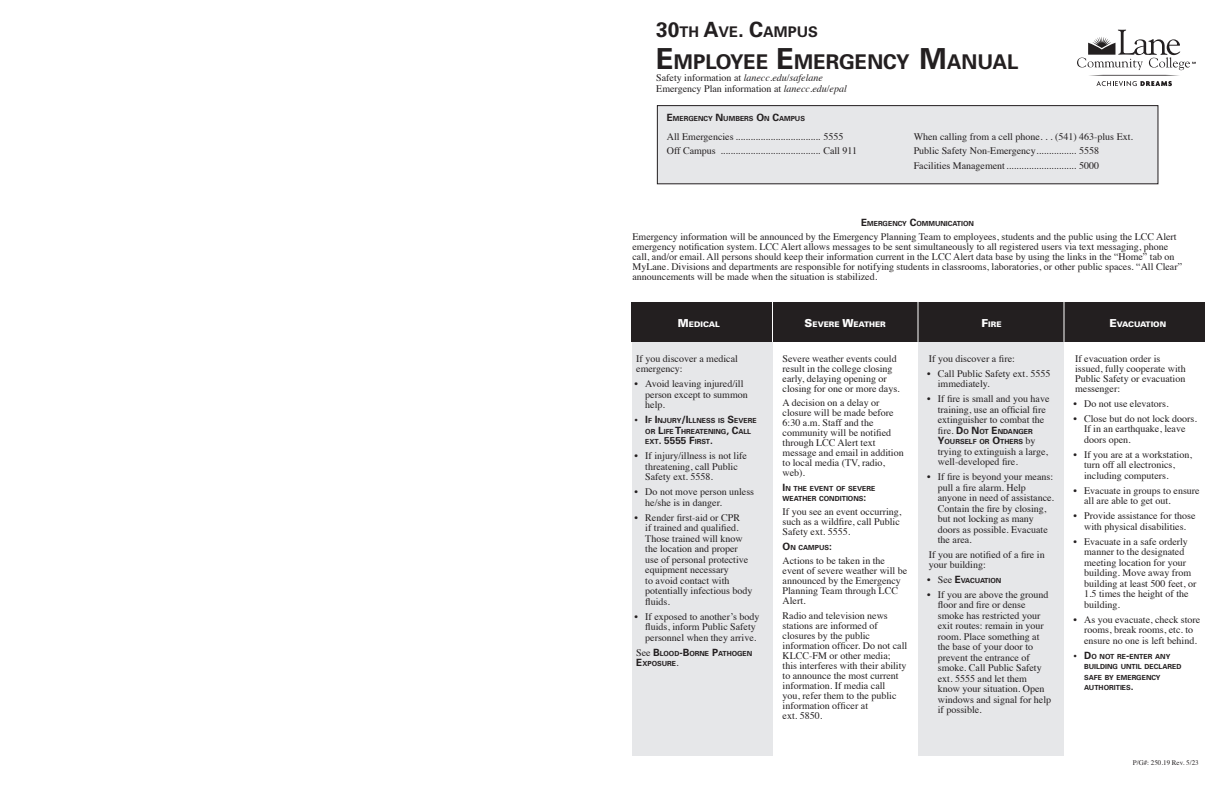
<style>
.page{position:relative;width:1224px;height:792px;background:#fff}
.page>*{position:absolute;margin:0;border:0;box-sizing:border-box;transform-origin:0 0}
.t1{font:700 20.3px "Univers";color:#231f20}
.t2{font:700 14.7px "Univers";color:#231f20}
.body_text{font:10px/10.5px "Times";color:#231f20}
.t3{font:900 7.7px "Univers";color:#fff}
.t4{font:900 7.7px "Univers";letter-spacing:-.02em;color:#fff}
.body_text-2{font:700 7px/10.5px "Univers";color:#231f20}
.t5{font:7px "Times";color:#231f20}
.s1{font-size:21px}
.s2{font-size:29px}
.s3{font-style:italic}
.s4{font-size:10px}
.s5{font-size:11px}
.s6{font-family:"Times";font-weight:400;font-size:10px}
</style>
<div class="page">
<div style="left:632px;top:341px;width:140px;height:415px;background:#e6e7e9"></div>
<div style="left:918px;top:340px;width:146px;height:416px;background:#e6e7e9"></div>
<div style="left:657px;top:106px;width:501px;height:78px;background:#e6e7e9"></div>
<div style="left:657px;top:105px;width:501px;height:79px;border:1px solid #231f20"></div>
<div style="left:632px;top:302px;width:573px;height:40px;background:#231f20"></div>
<hr style="left:772px;top:300px;width:1px;height:42px;background:#fff">
<hr style="left:918px;top:300px;width:1px;height:42px;background:#fff">
<hr style="left:1064px;top:300px;width:1px;height:42px;background:#fff">
<svg style="left:1077px;top:30px;width:119px;height:56px"></svg>
<p class="t2" style="left:656px;top:23px;width:163px"><span class="s1">30</span>TH <span class="s1">A</span>VE<span class="s1">. C</span>AMPUS</p>
<p class="t1" style="left:656px;top:48px;width:364px"><span class="s2">E</span>MPLOYEE <span class="s2">E</span>MERGENCY <span class="s2">M</span>ANUAL</p>
<p class="body_text" style="left:656px;top:72px;width:192px">Safety information at <span class="s3">lanecc.edu/safelane<br></span>Emergency Plan information at <span class="s3">lanecc.edu/epal</span></p>
<p class="body_text-2" style="left:667px;top:113px;width:140px"><span class="s4">E</span>MERGENCY <span class="s4">N</span> UMBERS <span class="s4">O</span>N <span class="s4">C</span>AMPUS</p>
<p class="body_text" style="left:667px;top:130px;width:178px">All Emergencies .................................. 5555</p>
<p class="body_text" style="left:667px;top:145px;width:192px">Off Campus ........................................ Call 911</p>
<p class="body_text" style="left:914px;top:130px;width:221px">When calling from a cell phone. . . (541) 463-plus Ext.</p>
<p class="body_text" style="left:914px;top:145px;width:187px">Public Safety Non-Emergency................ 5558</p>
<p class="body_text" style="left:914px;top:159px;width:187px">Facilities Management............................ 5000</p>
<p class="body_text-2" style="left:861px;top:218px;width:114px"><span class="s4">E</span>MERGENCY <span class="s4">C</span>OMMUNICATION</p>
<p class="body_text" style="left:632px;top:231px;width:551px;line-height:10px">Emergency information will be announced by the Emergency Planning Team to employees, students and the public using the LCC Alert emergency notification system. LCC Alert allows messages to be sent simultaneously to all registered users via text messaging, phone call, and/or email. All persons should keep their information current in the LCC Alert data base by using the links in the “Home” tab on MyLane. Divisions and departments are responsible for notifying students in classrooms, laboratories, or other public spaces. “All Clear” announcements will be made when the situation is stabilized.</p>
<p class="t3" style="left:678px;top:319px;width:44px"><span class="s5">M</span>EDICAL</p>
<p class="t3" style="left:805px;top:319px;width:83px"><span class="s5">S</span>EVERE <span class="s5">W</span>EATHER</p>
<p class="t3" style="left:982px;top:319px;width:21px"><span class="s5">F</span>IRE</p>
<p class="t4" style="left:1109px;top:319px;width:58px"><span class="s5">E</span>VACUATION</p>
<p class="body_text" style="left:636px;top:352px;width:103px">If you discover a medical emergency:</p>
<p class="body_text" style="left:645px;top:378px;width:104px;text-indent:-11px">• Avoid leaving injured/ill person except to summon help.</p>
<p class="body_text-2" style="left:645px;top:415px;width:113px;text-indent:-11px"><span class="s4">• I</span>F <span class="s4">I</span>NJURY<span class="s4">/I</span>LLNESS IS <span class="s4">S</span>EVERE<br>OR <span class="s4">L</span>IFE <span class="s4">T</span>HREATENING<span class="s4">, C</span>ALL<br>EXT<span class="s4">. 5555 F</span>IRST<span class="s4">.</span></p>
<p class="body_text" style="left:645px;top:450px;width:103px;text-indent:-11px">• If injury/illness is not life threatening, call Public<br>Safety ext. 5558.</p>
<p class="body_text" style="left:645px;top:486px;width:110px;text-indent:-11px">• Do not move person unless he/she is in danger.</p>
<p class="body_text" style="left:645px;top:511px;width:109px;text-indent:-11px">• Render first-aid or CPR<br>if trained and qualified.<br>Those trained will know the location and proper use of personal protective equipment necessary<br>to avoid contact with potentially infectious body fluids.</p>
<p class="body_text" style="left:645px;top:610px;width:116px;text-indent:-11px">• If exposed to another’s body fluids, inform Public Safety personnel when they arrive.</p>
<p class="body_text-2" style="left:636px;top:648px;width:118px"><span class="s6">See</span> <span class="s4">B</span>LOOD<span class="s4">-B</span>ORNE <span class="s4">P</span>ATHOGEN<br><span class="s4">E</span>XPOSURE<span class="s6">.</span></p>
<p class="body_text" style="left:783px;top:353px;width:119px;line-height:10px">Severe weather events could result in the college closing early, delaying opening or closing for one or more days.</p>
<p class="body_text" style="left:783px;top:397px;width:123px;line-height:10px">A decision on a delay or closure will be made before<br>6:30 a.m. Staff and the community will be notified through LCC Alert text message and email in addition to local media (TV, radio, web).</p>
<p class="body_text-2" style="left:783px;top:483px;width:94px;line-height:10px"><span class="s4">I</span>N THE EVENT OF SEVERE<br>WEATHER CONDITIONS<span class="s4">:</span></p>
<p class="body_text" style="left:783px;top:506px;width:120px;line-height:10px">If you see an event occurring, such as a wildfire, call Public<br>Safety ext. 5555.</p>
<p class="body_text-2" style="left:783px;top:542px;width:51px"><span class="s4">O</span>N CAMPUS<span class="s4">:</span></p>
<p class="body_text" style="left:783px;top:555px;width:126px;line-height:10px">Actions to be taken in the event of severe weather will be announced by the Emergency<br>Planning Team through LCC<br>Alert.</p>
<p class="body_text" style="left:783px;top:610px;width:126px;line-height:10px">Radio and television news stations are informed of closures by the public information officer. Do not call<br>KLCC-FM or other media; this interferes with their ability to announce the most current information. If media call<br>you, refer them to the public information officer at<br>ext. 5850.</p>
<p class="body_text" style="left:929px;top:352px;width:88px">If you discover a fire:</p>
<p class="body_text" style="left:938px;top:367px;width:114px;text-indent:-11px">• Call Public Safety ext. 5555 immediately.</p>
<p class="body_text" style="left:938px;top:393px;width:113px;text-indent:-11px">• If fire is small and you have training, use an official fire extinguisher to combat the</p>
<p class="body_text-2" style="left:938px;top:426px;width:99px"><span class="s6">fire.</span> <span class="s4">D</span>O <span class="s4">N</span>OT <span class="s4">E</span> NDANGER<br><span class="s4">Y</span>OURSELF OR <span class="s4">O</span>THERS <span class="s6">by</span></p>
<p class="body_text" style="left:938px;top:445px;width:112px">trying to extinguish a large, well-developed fire.</p>
<p class="body_text" style="left:938px;top:471px;width:118px;text-indent:-11px">• If fire is beyond your means: pull a fire alarm. Help anyone in need of assistance.<br>Contain the fire by closing, but not locking as many doors as possible. Evacuate the area.</p>
<p class="body_text" style="left:929px;top:549px;width:117px;line-height:10px">If you are notified of a fire in your building:</p>
<p class="body_text-2" style="left:927px;top:575px;width:76px"><span class="s6">• See</span> <span class="s4">E</span>VACUATION</p>
<p class="body_text" style="left:938px;top:588px;width:115px;text-indent:-11px">• If you are above the ground floor and fire or dense smoke has restricted your exit routes: remain in your room. Place something at the base of your door to prevent the entrance of smoke. Call Public Safety ext. 5555 and let them know your situation. Open windows and signal for help if possible.</p>
<p class="body_text" style="left:1075px;top:353px;width:112px;line-height:10px">If evacuation order is issued, fully cooperate with<br>Public Safety or evacuation messenger:</p>
<p class="body_text" style="left:1073px;top:397px;width:97px">• Do not use elevators.</p>
<p class="body_text" style="left:1084px;top:412px;width:114px;text-indent:-11px">• Close but do not lock doors.<br>If in an earthquake, leave doors open.</p>
<p class="body_text" style="left:1084px;top:448px;width:109px;text-indent:-11px">• If you are at a workstation, turn off all electronics, including computers.</p>
<p class="body_text" style="left:1084px;top:484px;width:117px;text-indent:-11px">• Evacuate in groups to ensure all are able to get out.</p>
<p class="body_text" style="left:1073px;top:510px;width:124px;text-align:center">• Provide assistance for those with physical disabilities.</p>
<p class="body_text" style="left:1084px;top:535px;width:114px;text-indent:-11px">• Evacuate in a safe orderly manner to the designated meeting location for your building. Move away from building at least 500 feet, or<br>1.5 times the height of the building.</p>
<p class="body_text" style="left:1084px;top:613px;width:118px;text-indent:-11px">• As you evacuate, check store rooms, break rooms, etc. to ensure no one is left behind.</p>
<p class="body_text-2" style="left:1084px;top:651px;width:99px;text-indent:-11px"><span class="s4">• D</span>O NOT RE<span class="s4">-</span>ENTER ANY<br>BUILDING UNTIL DECLARED<br>SAFE BY EMERGENCY<br>AUTHORITI ES<span class="s4">.</span></p>
<p class="t5" style="left:1133px;top:756px;width:67px">P/G#: 250.19 Rev. 5/23</p>
</div>
